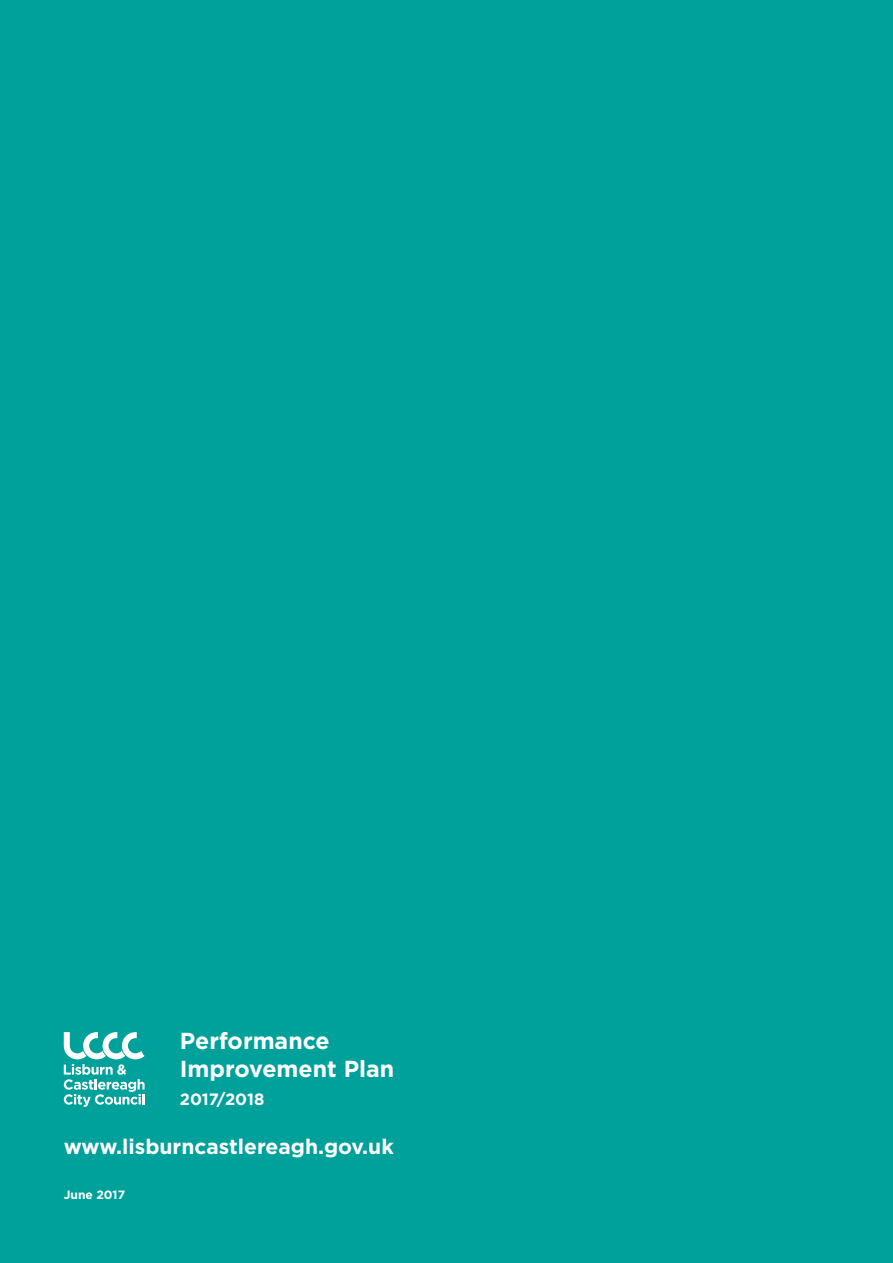
<style>
.page{position:relative;width:893px;height:1263px;background:#00a19a}
.page>*{position:absolute;margin:0;border:0;box-sizing:border-box;transform-origin:0 0}
.t1{font:700 23.1px/27.8px "Gotham";color:#fff}
.t2{font:700 21px "Gotham";color:#fff}
.t3{font:700 16.35px "Gotham";color:#fff}
.t4{font:700 12px "Gotham";color:#fff}
</style>
<div class="page">
<svg style="left:64px;top:1032px;width:81px;height:75px"></svg>
<p class="t1" style="left:180px;top:1027px;width:216px">Performance<br>Improvement Plan</p>
<p class="t3" style="left:180px;top:1088px;width:86px">2017/2018</p>
<p class="t2" style="left:64px;top:1133px;width:332px">www.lisburncastlereagh.gov.uk</p>
<p class="t4" style="left:64px;top:1187px;width:63px">June 2017</p>
</div>
